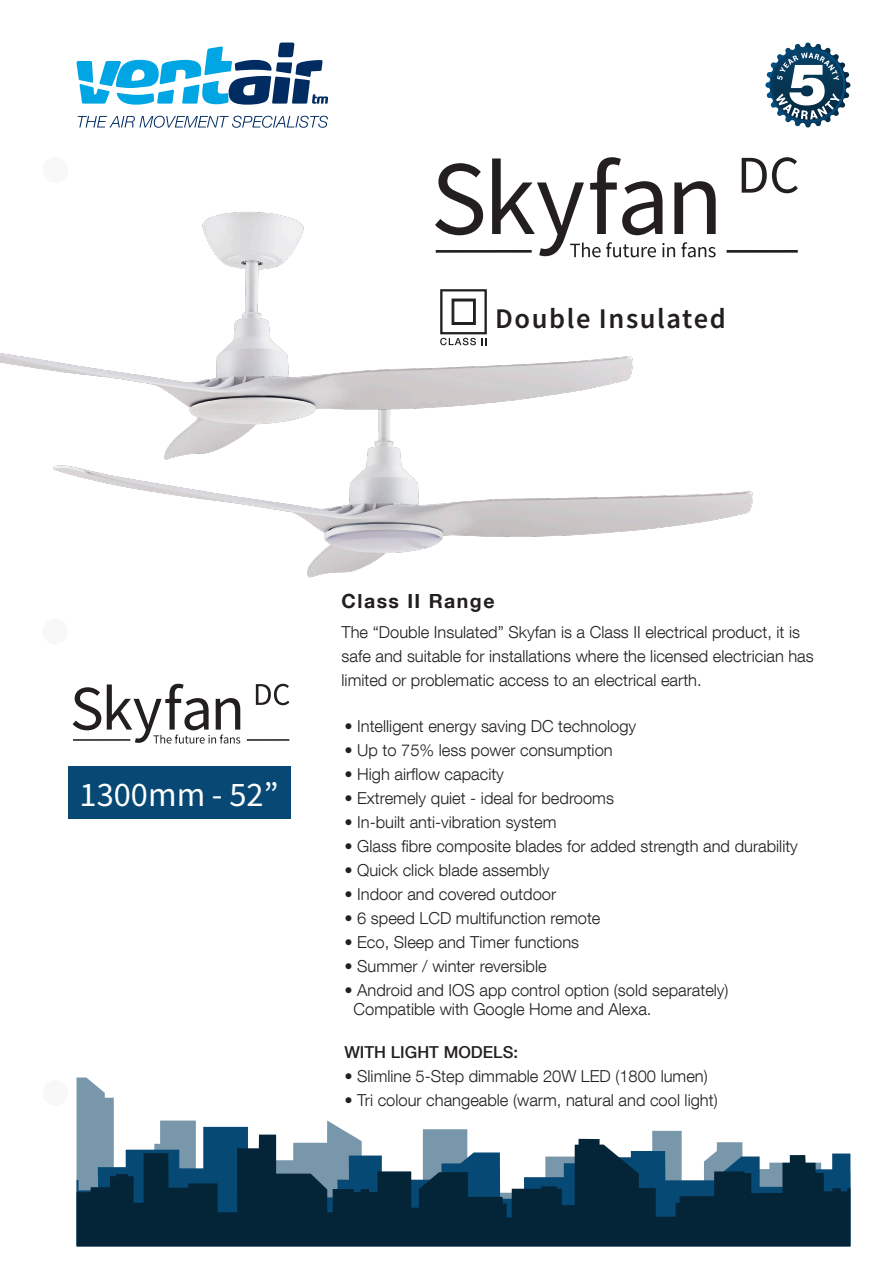
<style>
.page{position:relative;width:893px;height:1263px;background:#fff}
.page>*{position:absolute;margin:0;border:0;box-sizing:border-box;transform-origin:0 0}
.t1{font:34.5px "Source Sans Variable";color:#fff}
.t2{font:28.5px "Source Sans Variable";letter-spacing:.055em;color:#231f20}
.t3{font:700 19.5px "Helvetica Neue LT Com";letter-spacing:.075em;color:#231f20}
.t4{font:300 16.5px/24px "Helvetica Neue LT Com";color:#231f20}
.t5{font:500 16.5px "Helvetica Neue LT Com";color:#231f20}
.s1{font-family:"Avenir";font-weight:500}
</style>
<div class="page">
<div style="left:43px;top:619px;width:25px;height:25px;background:#f8f8f8;border-radius:50%"></div>
<div style="left:43px;top:1080px;width:25px;height:26px;background:#f8f8f8;border-radius:50%"></div>
<svg style="left:77px;top:1077px;width:261px;height:50px"></svg>
<svg style="left:77px;top:1127px;width:605px;height:7px"></svg>
<svg style="left:77px;top:1134px;width:773px;height:112px;fill:#042438"></svg>
<svg style="left:765px;top:43px;width:86px;height:85px"></svg>
<div style="left:68px;top:766px;width:222px;height:53px;background:#074974"></div>
<svg style="left:78px;top:116px;width:250px;height:11px"></svg>
<svg style="left:77px;top:43px;width:251px;height:62px"></svg>
<svg style="left:73px;top:687px;width:28px;height:43px"></svg>
<svg style="left:256px;top:684px;width:33px;height:21px"></svg>
<svg style="left:107px;top:684px;width:133px;height:59px"></svg>
<hr style="left:73px;top:739px;width:57px;height:2px;background:#231f20">
<hr style="left:247px;top:739px;width:42px;height:2px;background:#231f20">
<svg style="left:742px;top:157px;width:56px;height:36px"></svg>
<svg style="left:657px;top:181px;width:59px;height:76px"></svg>
<hr style="left:727px;top:250px;width:71px;height:3px;background:#231f20">
<img style="left:307px;top:491px;width:446px;height:87px">
<img style="left:0;top:157px;width:657px;height:388px">
<p class="t2" style="left:495px;top:301px;width:232px">Double Insulated</p>
<p class="t1" style="left:80px;top:773px;width:200px">1300mm - 52”</p>
<p class="t3" style="left:342px;top:588px;width:154px">Class II Range</p>
<p class="t4" style="left:342px;top:620px;width:474px">The “Double Insulated” Skyfan is a Class II electrical product, it is safe and suitable for installations where the licensed electrician has limited or problematic access to an electrical earth.</p>
<p class="t4" style="left:344px;top:713px;width:293px"><span class="s1">•</span> Intelligent energy saving DC technology</p>
<p class="t4" style="left:344px;top:737px;width:270px"><span class="s1">•</span> Up to 75% less power consumption</p>
<p class="t4" style="left:344px;top:761px;width:161px"><span class="s1">•</span> High airflow capacity</p>
<p class="t4" style="left:344px;top:785px;width:271px"><span class="s1">•</span> Extremely quiet - ideal for bedrooms</p>
<p class="t4" style="left:344px;top:809px;width:214px"><span class="s1">•</span> In-built anti-vibration system</p>
<p class="t4" style="left:344px;top:833px;width:455px"><span class="s1">•</span> Glass fibre composite blades for added strength and durability</p>
<p class="t4" style="left:344px;top:857px;width:207px"><span class="s1">•</span> Quick click blade assembly</p>
<p class="t4" style="left:344px;top:881px;width:213px"><span class="s1">•</span> Indoor and covered outdoor</p>
<p class="t4" style="left:344px;top:905px;width:258px"><span class="s1">•</span> 6 speed LCD multifunction remote</p>
<p class="t4" style="left:344px;top:929px;width:236px"><span class="s1">•</span> Eco, Sleep and Timer functions</p>
<p class="t4" style="left:344px;top:953px;width:204px"><span class="s1">•</span> Summer / winter reversible</p>
<p class="t4" style="left:344px;top:977px;width:386px"><span class="s1">•</span> Android and IOS app control option (sold separately)</p>
<p class="t4" style="left:354px;top:997px;width:300px">Compatible with Google Home and Alexa.</p>
<p class="t5" style="left:344px;top:1042px;width:175px">WITH LIGHT MODELS:</p>
<p class="t4" style="left:344px;top:1063px;width:365px"><span class="s1">•</span> Slimline 5-Step dimmable 20W LED (1800 lumen)</p>
<p class="t4" style="left:344px;top:1087px;width:375px"><span class="s1">•</span> Tri colour changeable (warm, natural and cool light)</p>
</div>
